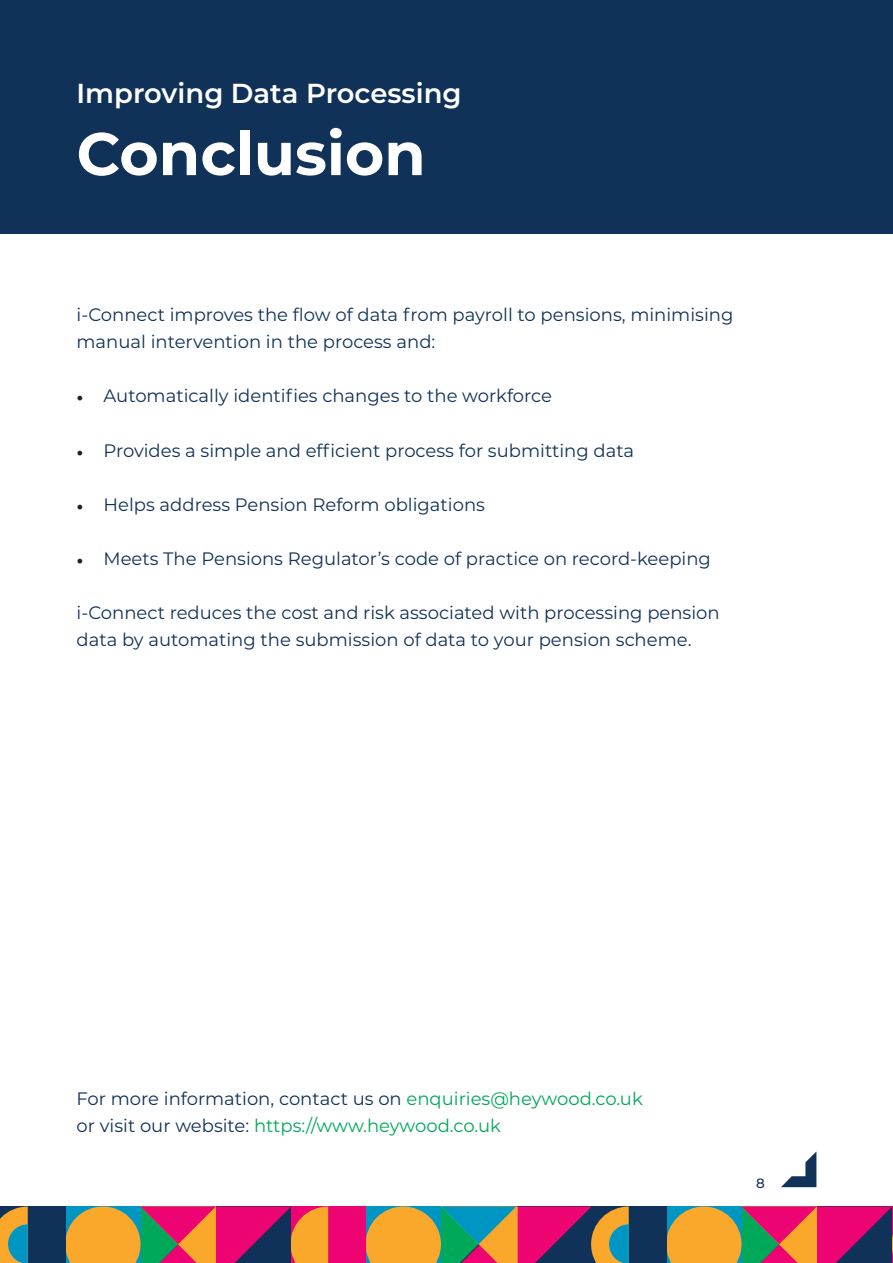
<style>
.page{position:relative;width:893px;height:1263px;background:#fff}
.page>*{position:absolute;margin:0;border:0;box-sizing:border-box;transform-origin:0 0}
.t1{font:700 60px "Montserrat";color:#fff}
.t2{font:600 27.45px "Montserrat";color:#fff}
.t3{font:18px/27px "Montserrat";color:#113258}
.t4{font:18px "Montserrat";color:#00a859}
.t5{font:500 13.5px "Montserrat";color:#113258}
.s1{font-family:"Minion Pro";color:#231f20}
.s2{color:#00a859}
.s3{color:#113258}
</style>
<div class="page">
<div style="left:0;top:0;width:893px;height:234px;background:#113258"></div>
<svg style="left:781px;top:1152px;width:35px;height:35px"></svg>
<div style="left:290px;top:1206px;width:76px;height:57px;background:#ed0372"></div>
<svg style="left:65px;top:1206px;width:263px;height:57px"></svg>
<div style="left:0;top:1206px;width:65px;height:57px;background:#113258"></div>
<svg style="left:0;top:1206px;width:28px;height:57px"></svg>
<svg style="left:666px;top:1206px;width:227px;height:57px"></svg>
<div style="left:591px;top:1206px;width:75px;height:57px;background:#113258"></div>
<svg style="left:366px;top:1206px;width:263px;height:57px"></svg>
<p class="t2" style="left:77px;top:74px;width:387px">Improving Data Processing</p>
<p class="t1" style="left:77px;top:111px;width:351px">Conclusion</p>
<p class="t3" style="left:77px;top:301px;width:658px">i-Connect improves the flow of data from payroll to pensions, minimising manual intervention in the process and:</p>
<p class="t3" style="left:77px;top:382px;width:477px"><span class="s1">•</span> Automatically identifies changes to the workforce</p>
<p class="t3" style="left:77px;top:436px;width:559px"><span class="s1">•</span> Provides a simple and efficient process for submitting data</p>
<p class="t3" style="left:77px;top:490px;width:410px"><span class="s1">•</span> Helps address Pension Reform obligations</p>
<p class="t3" style="left:77px;top:544px;width:636px"><span class="s1">•</span> Meets The Pensions Regulator’s code of practice on record-keeping</p>
<p class="t3" style="left:77px;top:598px;width:645px">i-Connect reduces the cost and risk associated with processing pension data by automating the submission of data to your pension scheme.</p>
<p class="t3" style="left:77px;top:1084px;width:568px">For more information, contact us on <span class="s2">enquiries@heywood.co.uk</span></p>
<p class="t4" style="left:77px;top:1113px;width:426px"><span class="s3">or visit our website:</span> https://www.heywood.co.uk</p>
<p class="t5" style="left:756px;top:1173px;width:10px">8</p>
</div>
